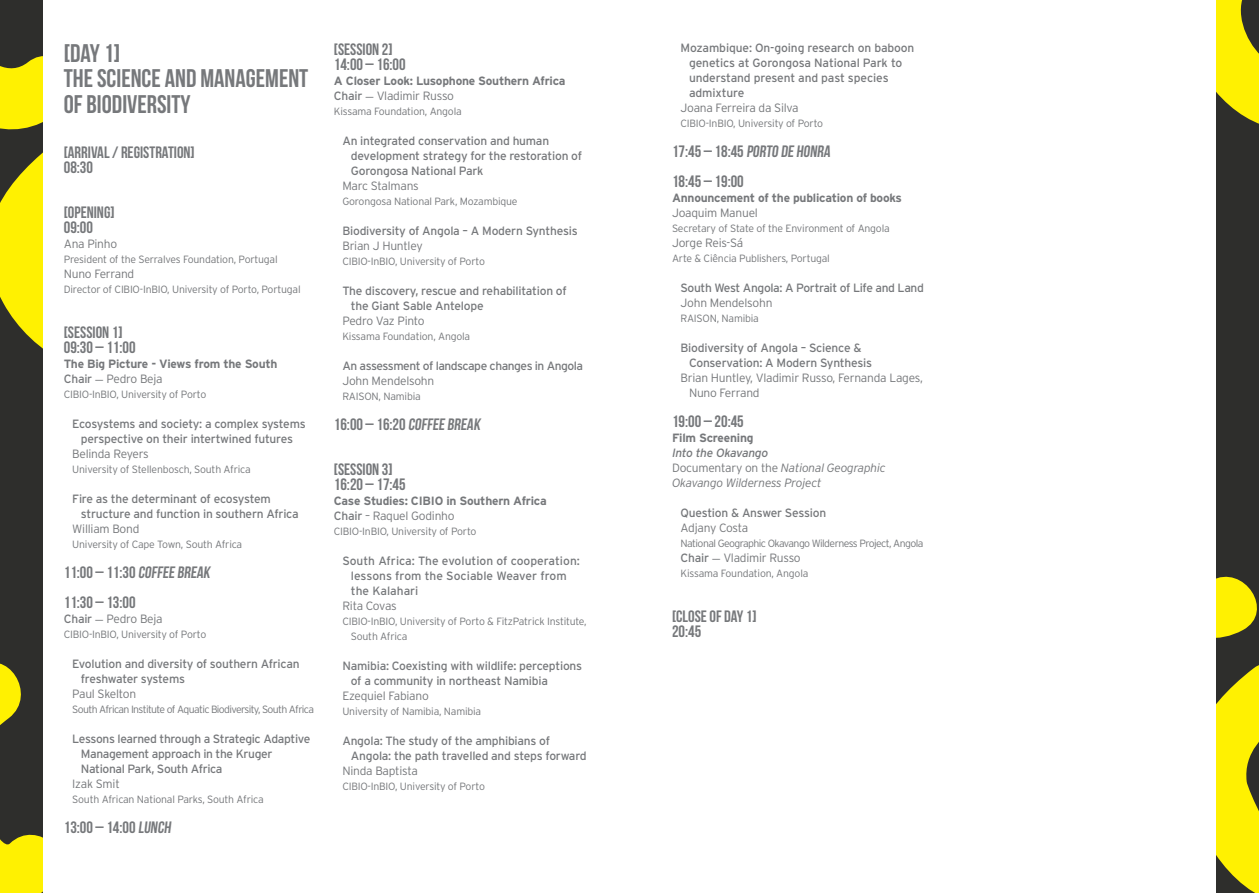
<style>
.page{position:relative;width:1259px;height:893px;background:#fff}
.page>*{position:absolute;margin:0;border:0;box-sizing:border-box;transform-origin:0 0}
.t1{font:25.5px/25.5px "Bebas Neue";color:#76787b}
.t2{font:16.5px "Bebas Neue";color:#76787b}
.t3{font:12px/15px "Interstate";letter-spacing:-.02em;color:#76787b}
.t4{font:300 12px/15px "Interstate";letter-spacing:-.02em;color:#76787b}
.t5{font:700 12px "Interstate";letter-spacing:-.02em;color:#76787b}
.t6{font:12px/15px "Interstate";color:#76787b}
.t7{font:italic 300 12px/15px "Interstate";letter-spacing:-.02em;color:#76787b}
.t8{font:12px "Interstate";letter-spacing:-.04em;color:#76787b}
.t9{font:italic 12px "Interstate";letter-spacing:-.02em;color:#76787b}
.t10{font:300 10.5px/15px "Interstate";letter-spacing:-.02em;color:#76787b}
.t11{font:300 10.5px "Interstate";letter-spacing:-.06em;color:#76787b}
.t12{font:300 10.5px "Interstate";letter-spacing:-.055em;color:#76787b}
.s1{font-weight:400}
.s2{font-family:"English Grotesque";font-weight:100}
.s3{font-style:normal}
</style>
<div class="page">
<svg style="left:0;top:0;width:43px;height:893px;background:#726d1d"></svg>
<svg style="left:1216px;top:0;width:43px;height:893px;background:#79741c"></svg>
<p class="t1" style="left:64px;top:40px;width:58px">[DAY 1]</p>
<p class="t1" style="left:64px;top:65px;width:246px">THE SCIENCE AND MANAGEMENT<br>OF BIODIVERSITY</p>
<p class="t2" style="left:64px;top:143px;width:132px">[ARRIVAL / REGISTRATION]</p>
<p class="t2" style="left:64px;top:158px;width:31px">08:30</p>
<p class="t2" style="left:64px;top:203px;width:52px">[OPENING]</p>
<p class="t2" style="left:64px;top:218px;width:31px">09:00</p>
<p class="t4" style="left:64px;top:236px;width:55px">Ana Pinho</p>
<p class="t10" style="left:64px;top:251px;width:215px">President of the Serralves Foundation, Portugal</p>
<p class="t4" style="left:64px;top:266px;width:72px">Nuno Ferrand</p>
<p class="t10" style="left:64px;top:281px;width:238px">Director of CIBIO-InBIO, University of Porto, Portugal</p>
<p class="t2" style="left:64px;top:323px;width:60px">[SESSION 1]</p>
<p class="t2" style="left:64px;top:338px;width:73px">09:30 – 11:00</p>
<p class="t5" style="left:64px;top:357px;width:215px">The Big Picture - Views from the South</p>
<p class="t4" style="left:64px;top:371px;width:100px"><span class="s1">Chair</span> <span class="s2">—</span> Pedro Beja</p>
<p class="t10" style="left:64px;top:386px;width:144px">CIBIO-InBIO, University of Porto</p>
<p class="t3" style="left:72px;top:416px;width:235px;text-align:center">Ecosystems and society: a complex systems perspective on their intertwined futures</p>
<p class="t4" style="left:72px;top:446px;width:78px">Belinda Reyers</p>
<p class="t10" style="left:72px;top:461px;width:180px">University of Stellenbosch, South Africa</p>
<p class="t3" style="left:81px;top:491px;width:219px;text-indent:-9px">Fire as the determinant of ecosystem structure and function in southern Africa</p>
<p class="t4" style="left:72px;top:521px;width:69px">William Bond</p>
<p class="t10" style="left:72px;top:536px;width:171px">University of Cape Town, South Africa</p>
<p class="t2" style="left:64px;top:563px;width:150px">11:00 – 11:30 COFFEE BREAK</p>
<p class="t2" style="left:64px;top:593px;width:73px">11:30 – 13:00</p>
<p class="t4" style="left:64px;top:611px;width:100px"><span class="s1">Chair</span> <span class="s2">—</span> Pedro Beja</p>
<p class="t10" style="left:64px;top:626px;width:144px">CIBIO-InBIO, University of Porto</p>
<p class="t3" style="left:81px;top:656px;width:220px;text-indent:-9px">Evolution and diversity of southern African freshwater systems</p>
<p class="t4" style="left:72px;top:686px;width:65px">Paul Skelton</p>
<p class="t11" style="left:72px;top:703px;width:243px">South African Institute of Aquatic Biodiversity, South Africa</p>
<p class="t3" style="left:81px;top:731px;width:231px;text-indent:-9px">Lessons learned through a Strategic Adaptive<br>Management approach in the Kruger<br>National Park, South Africa</p>
<p class="t4" style="left:72px;top:776px;width:49px">Izak Smit</p>
<p class="t10" style="left:72px;top:791px;width:193px">South African National Parks, South Africa</p>
<p class="t2" style="left:64px;top:818px;width:111px">13:00 – 14:00 LUNCH</p>
<p class="t2" style="left:334px;top:40px;width:60px">[SESSION 2]</p>
<p class="t2" style="left:334px;top:55px;width:73px">14:00 – 16:00</p>
<p class="t5" style="left:334px;top:74px;width:233px">A Closer Look: Lusophone Southern Africa</p>
<p class="t4" style="left:334px;top:88px;width:122px"><span class="s1">Chair</span> <span class="s2">—</span> Vladimir Russo</p>
<p class="t10" style="left:334px;top:104px;width:129px">Kissama Foundation, Angola</p>
<p class="t3" style="left:351px;top:133px;width:233px;text-indent:-9px">An integrated conservation and human development strategy for the restoration of<br>Gorongosa National Park</p>
<p class="t4" style="left:342px;top:178px;width:78px">Marc Stalmans</p>
<p class="t10" style="left:342px;top:194px;width:177px">Gorongosa National Park, Mozambique</p>
<p class="t3" style="left:342px;top:223px;width:237px">Biodiversity of Angola – A Modern Synthesis</p>
<p class="t4" style="left:342px;top:238px;width:82px">Brian J Huntley</p>
<p class="t10" style="left:342px;top:254px;width:144px">CIBIO-InBIO, University of Porto</p>
<p class="t3" style="left:351px;top:283px;width:217px;text-indent:-9px">The discovery, rescue and rehabilitation of the Giant Sable Antelope</p>
<p class="t4" style="left:342px;top:313px;width:84px">Pedro Vaz Pinto</p>
<p class="t10" style="left:342px;top:329px;width:129px">Kissama Foundation, Angola</p>
<p class="t8" style="left:342px;top:359px;width:242px">An assessment of landscape changes in Angola</p>
<p class="t4" style="left:342px;top:373px;width:93px">John Mendelsohn</p>
<p class="t10" style="left:342px;top:389px;width:80px">RAISON, Namibia</p>
<p class="t2" style="left:334px;top:415px;width:150px">16:00 – 16:20 COFFEE BREAK</p>
<p class="t2" style="left:334px;top:460px;width:60px">[SESSION 3]</p>
<p class="t2" style="left:334px;top:475px;width:73px">16:20 – 17:45</p>
<p class="t5" style="left:334px;top:494px;width:214px">Case Studies: CIBIO in Southern Africa</p>
<p class="t4" style="left:334px;top:508px;width:122px"><span class="s1">Chair</span> – Raquel Godinho</p>
<p class="t10" style="left:334px;top:524px;width:144px">CIBIO-InBIO, University of Porto</p>
<p class="t6" style="left:351px;top:553px;width:230px;text-indent:-9px">South Africa: The evolution of cooperation: lessons from the Sociable Weaver from the Kalahari</p>
<p class="t4" style="left:342px;top:598px;width:56px">Rita Covas</p>
<p class="t10" style="left:351px;top:614px;width:237px;text-indent:-9px">CIBIO-InBIO, University of Porto &amp; FitzPatrick Institute,<br>South Africa</p>
<p class="t3" style="left:351px;top:658px;width:233px;text-indent:-9px">Namibia: Coexisting with wildlife: perceptions of a community in northeast Namibia</p>
<p class="t4" style="left:342px;top:688px;width:88px">Ezequiel Fabiano</p>
<p class="t10" style="left:342px;top:704px;width:140px">University of Namibia, Namibia</p>
<p class="t3" style="left:351px;top:733px;width:237px;text-indent:-9px">Angola: The study of the amphibians of<br>Angola: the path travelled and steps forward</p>
<p class="t4" style="left:342px;top:763px;width:77px">Ninda Baptista</p>
<p class="t10" style="left:342px;top:779px;width:144px">CIBIO-InBIO, University of Porto</p>
<p class="t3" style="left:689px;top:40px;width:227px;text-indent:-9px">Mozambique: On-going research on baboon genetics at Gorongosa National Park to understand present and past species admixture</p>
<p class="t4" style="left:680px;top:100px;width:120px">Joana Ferreira da Silva</p>
<p class="t10" style="left:680px;top:116px;width:144px">CIBIO-InBIO, University of Porto</p>
<p class="t2" style="left:672px;top:142px;width:162px">17:45 – 18:45 PORTO DE HONRA</p>
<p class="t2" style="left:672px;top:172px;width:73px">18:45 – 19:00</p>
<p class="t5" style="left:672px;top:191px;width:231px">Announcement of the publication of books</p>
<p class="t4" style="left:672px;top:205px;width:87px">Joaquim Manuel</p>
<p class="t10" style="left:672px;top:221px;width:219px">Secretary of State of the Environment of Angola</p>
<p class="t4" style="left:672px;top:235px;width:73px">Jorge Reis-Sá</p>
<p class="t10" style="left:672px;top:251px;width:159px">Arte &amp; Ciência Publishers, Portugal</p>
<p class="t3" style="left:680px;top:280px;width:245px">South West Angola: A Portrait of Life and Land</p>
<p class="t4" style="left:680px;top:295px;width:93px">John Mendelsohn</p>
<p class="t10" style="left:680px;top:311px;width:80px">RAISON, Namibia</p>
<p class="t3" style="left:689px;top:340px;width:184px;text-indent:-9px">Biodiversity of Angola – Science &amp;<br>Conservation: A Modern Synthesis</p>
<p class="t4" style="left:689px;top:370px;width:235px;text-indent:-9px">Brian Huntley, Vladimir Russo, Fernanda Lages,<br>Nuno Ferrand</p>
<p class="t2" style="left:672px;top:412px;width:73px">19:00 – 20:45</p>
<p class="t5" style="left:672px;top:431px;width:83px">Film Screening</p>
<p class="t9" style="left:672px;top:446px;width:98px">Into the Okavango</p>
<p class="t7" style="left:672px;top:460px;width:215px"><span class="s3">Documentary on the</span> National Geographic<br>Okavango Wilderness Project</p>
<p class="t3" style="left:680px;top:505px;width:147px">Question &amp; Answer Session</p>
<p class="t4" style="left:680px;top:520px;width:69px">Adjany Costa</p>
<p class="t12" style="left:680px;top:538px;width:244px">National Geographic Okavango Wilderness Project, Angola</p>
<p class="t4" style="left:680px;top:550px;width:122px"><span class="s1">Chair</span> <span class="s2">—</span> Vladimir Russo</p>
<p class="t10" style="left:680px;top:566px;width:129px">Kissama Foundation, Angola</p>
<p class="t2" style="left:672px;top:607px;width:86px">[CLOSE OF DAY 1]</p>
<p class="t2" style="left:672px;top:622px;width:31px">20:45</p>
</div>
